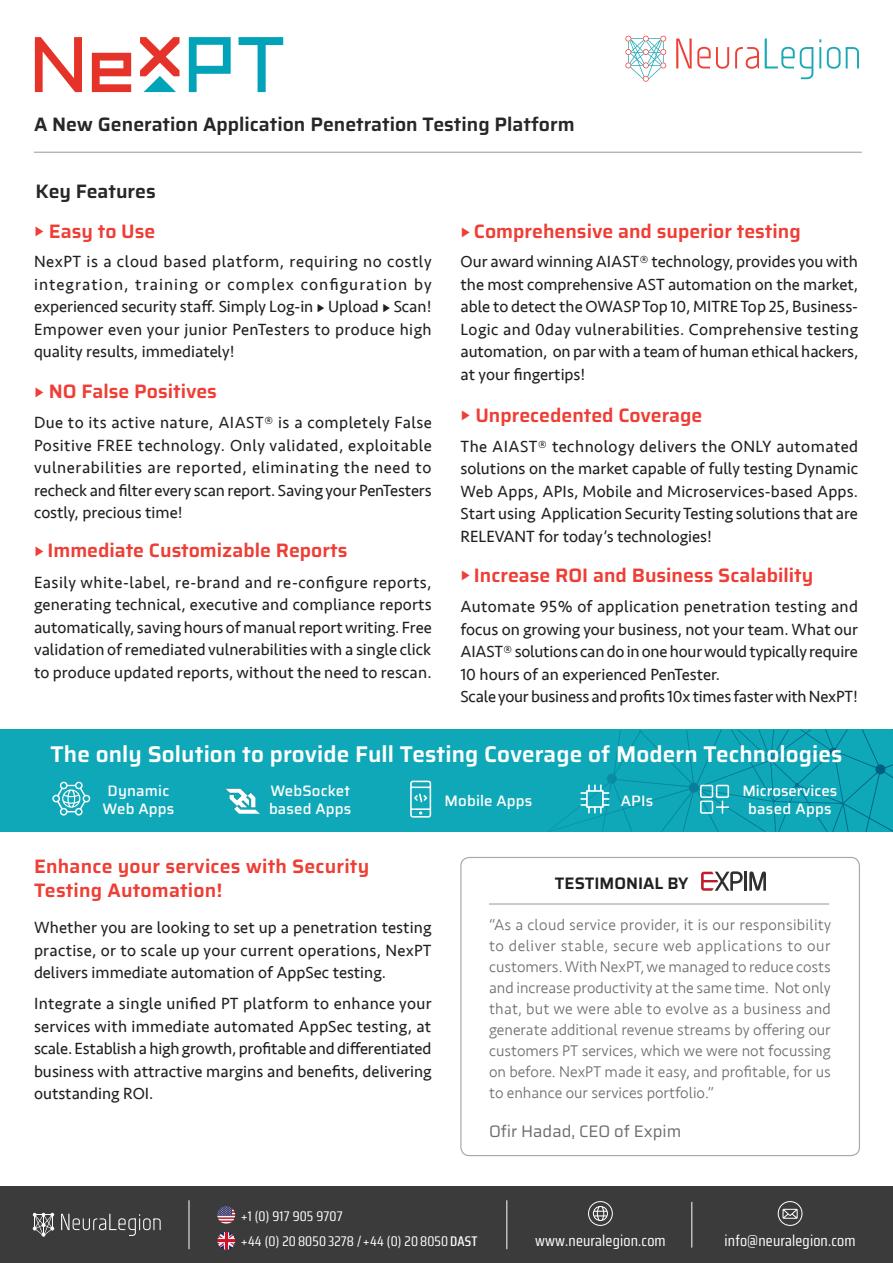
<style>
.page{position:relative;width:893px;height:1263px;background:#fff}
.page>*{position:absolute;margin:0;border:0;box-sizing:border-box;transform-origin:0 0}
.t1{font:600 22.8px "Saira";letter-spacing:.005em;color:#fff}
.t2{font:600 19.5px/24px "Saira";color:#ee3e35}
.t3{font:600 19.5px "Saira";color:#272727}
.t4{font:16.65px/22.5px "Seravek";color:#231f20;text-align:justify}
.t5{font:16.65px "Seravek";letter-spacing:.025em;color:#231f20}
.t6{font:600 16.65px "Saira";color:#231f20}
.t7{font:16.65px "Saira";color:#6c6d70}
.t8{font:300 15.9px/21px "Seravek";color:#6c6d70;text-align:justify}
.t9{font:15.45px "Saira Condensed";letter-spacing:.01em;color:#fff;scale:1.04 1}
.t10{font:500 15.15px/18px "Saira";letter-spacing:.01em;color:#fff}
.t11{font:13.95px "Saira Condensed";letter-spacing:.01em;color:#fff;scale:1.04 1}
.s1{font-family:"Seravek";font-weight:300}
.s2{color:#fff}
.s3{font-weight:500}
</style>
<div class="page">
<div style="left:0;top:1186px;width:893px;height:77px;background:#3b3b3b"></div>
<div style="left:778px;top:1201px;width:24px;height:25px;border:1px solid #fff;border-radius:50%"></div>
<svg style="left:782px;top:1209px;width:16px;height:10px"></svg>
<div style="left:588px;top:1201px;width:25px;height:25px;border:1px solid #fff;border-radius:50%"></div>
<svg style="left:593px;top:1206px;width:15px;height:15px"></svg>
<hr style="left:506px;top:1200px;width:1px;height:49px;background:#fff">
<hr style="left:189px;top:1200px;width:1px;height:49px;background:#fff">
<hr style="left:691px;top:1202px;width:1px;height:45px;background:#fff">
<img style="left:217px;top:1206px;width:18px;height:18px;border-radius:9px">
<img style="left:217px;top:1232px;width:18px;height:18px;border-radius:9px">
<svg style="left:676px;top:39px;width:53px;height:30px"></svg>
<svg style="left:735px;top:47px;width:24px;height:22px"></svg>
<svg style="left:765px;top:39px;width:48px;height:40px"></svg>
<hr style="left:819px;top:47px;width:2px;height:21px;background:#1aa8b7">
<svg style="left:827px;top:47px;width:13px;height:22px"></svg>
<svg style="left:846px;top:47px;width:13px;height:21px"></svg>
<svg style="left:625px;top:36px;width:41px;height:46px"></svg>
<svg style="left:61px;top:1214px;width:100px;height:22px"></svg>
<svg style="left:33px;top:1213px;width:21px;height:23px"></svg>
<div style="left:0;top:729px;width:893px;height:102px;background:#0fa8b8"></div>
<div style="left:460px;top:857px;width:400px;height:299px;border:1px solid #a8a9ad;border-radius:9px"></div>
<hr style="left:489px;top:903px;width:340px;height:1px;background:#a8a9ad">
<hr style="left:34px;top:152px;width:828px;height:1px;background:#a8a9ad">
<svg style="left:92px;top:53px;width:39px;height:39px"></svg>
<svg style="left:35px;top:37px;width:47px;height:55px"></svg>
<svg style="left:189px;top:37px;width:42px;height:55px"></svg>
<svg style="left:140px;top:37px;width:40px;height:55px"></svg>
<svg style="left:239px;top:37px;width:44px;height:55px"></svg>
<hr style="left:744px;top:872px;width:3px;height:19px;background:#312f30">
<svg style="left:749px;top:871px;width:17px;height:20px"></svg>
<svg style="left:701px;top:871px;width:42px;height:20px"></svg>
<svg style="left:410px;top:781px;width:21px;height:37px"></svg>
<svg style="left:521px;top:729px;width:372px;height:103px"></svg>
<img style="left:226px;top:788px;width:33px;height:26px">
<svg style="left:52px;top:782px;width:38px;height:33px"></svg>
<p class="t3" style="left:34px;top:109px;width:542px">A New Generation Application Penetration Testing Platform</p>
<p class="t3" style="left:35px;top:176px;width:122px">Key Features</p>
<p class="t2" style="left:34px;top:219px;width:123px"><span class="s1">•</span> Easy to Use</p>
<p class="t4" style="left:34px;top:250px;width:399px">NexPT is a cloud based platform, requiring no costly integration, training or complex configuration by experienced security staff. Simply Log i n- • Upload • Scan!<br>Empower even your junior PenTesters to produce high quality results, immediately!</p>
<p class="t2" style="left:34px;top:379px;width:184px"><span class="s1">•</span> NO False Positives</p>
<p class="t4" style="left:34px;top:411px;width:399px">Due to its active nature, AIAST® is a completely False Positive FREE technology. Only validated, exploitable vulnerabilities are reported, eliminating the need to recheck and filterevery scan report. Savingyour PenTesters costly, precious time!</p>
<p class="t2" style="left:34px;top:538px;width:315px"><span class="s1">•</span> Immediate Customizable Reports</p>
<p class="t4" style="left:34px;top:571px;width:399px">Easily white-label, re-brand and re-configure reports, generating technical, executive and compliance reports automatically,savinghoursofmanualreportwriting.Free validation of remediatedvulnerabilitieswith a single click to produce updated reports, without the need to rescan.</p>
<p class="t2" style="left:460px;top:219px;width:342px"><span class="s1">•</span> Comprehensive and superior testing</p>
<p class="t4" style="left:460px;top:251px;width:399px">Our awardwinning AIAST® technology, providesyouwith the most comprehensive AST automation on the market,</p>
<p class="t5" style="left:460px;top:316px;width:399px">Logic and 0day vulnerabilities. Comprehensive testing</p>
<p class="t4" style="left:460px;top:296px;width:399px">able to detect the OWASPTop 10, MITRETop 25, Business-</p>
<p class="t4" style="left:460px;top:341px;width:399px">automation, on parwith a team of human ethical hackers, at your fingertips!</p>
<p class="t2" style="left:460px;top:403px;width:243px"><span class="s1">•</span> Unprecedented Coverage</p>
<p class="t4" style="left:460px;top:435px;width:399px">The AIAST® technology delivers the ONLY automated solutions on the market capable of fully testing Dynamic Web Apps, APIs, Mobile and Microservices-based Apps.<br>Start using Application SecurityTesting solutions that are RELEVANT for today s’ technologies!</p>
<p class="t2" style="left:460px;top:563px;width:354px"><span class="s1">•</span> Increase ROI and Business Scalability</p>
<p class="t4" style="left:460px;top:595px;width:399px;text-align:left">Automate 95% of application penetration testing and focus on growing your business, not your team. What our AIAST®solutionscandoinonehourwouldtypicallyrequire 10 hours of an experienced PenTester.<br>Scaleyourbusinessandprofits10xtimesfasterwithNexPT!</p>
<h1 class="t1" style="left:51px;top:736px;width:793px">The only Solution to provide Full Testing Coverage of Modern Technologies</h1>
<p class="t10" style="left:103px;top:782px;width:73px;text-align:center">Dynamic<br>Web Apps</p>
<p class="t10" style="left:742px;top:782px;width:97px">Microservices</p>
<p class="t10" style="left:269px;top:782px;width:84px">WebSocket based Apps</p>
<p class="t10" style="left:445px;top:791px;width:89px">Mobile Apps</p>
<p class="t10" style="left:621px;top:791px;width:34px">APIs</p>
<p class="t10" style="left:748px;top:800px;width:85px">based Apps</p>
<p class="t2" style="left:34px;top:854px;width:337px">Enhance your services with Security<br>Testing Automation!</p>
<p class="t4" style="left:34px;top:916px;width:399px">Whether you are looking to set up a penetration testing practise, or to scale up your current operations, NexPT delivers immediate automation of AppSec testing.</p>
<p class="t4" style="left:34px;top:992px;width:399px">Integrate a single unified PT platform to enhance your services with immediate automated AppSec testing, at scale.Establishahighgrowth,profitableanddifferentiated business with attractive margins and benefits, delivering outstanding ROI.</p>
<p class="t6" style="left:555px;top:870px;width:212px">TESTIMONIAL BY <span class="s2">"Genady"</span></p>
<p class="t8" style="left:489px;top:914px;width:344px">“As a cloud service provider it, is our responsibility to deliver stable, secure web applications to our customers.With NexPT,we managed to reduce costs and increase productivity at the same time. Not only that, but we were able to evolve as a business and generate additional revenue streams by offering our customers PT services, which we were not focussing on before. NexPT made it easy, and profitable, for us to enhance our services portfolio“.</p>
<p class="t7" style="left:489px;top:1118px;width:194px">Ofir Hadad, CEO of Expim</p>
<p class="t11" style="left:241px;top:1205px;width:99px">+1 (0) 917 905 9707</p>
<p class="t11" style="left:241px;top:1231px;width:229px">+44 0( ) 208050 3278 /+44 0( ) 208050 <span class="s3">DAST</span></p>
<p class="t9" style="left:535px;top:1229px;width:127px">www.neuralegion.com</p>
<p class="t9" style="left:725px;top:1229px;width:128px">info@neuralegion.com</p>
</div>
